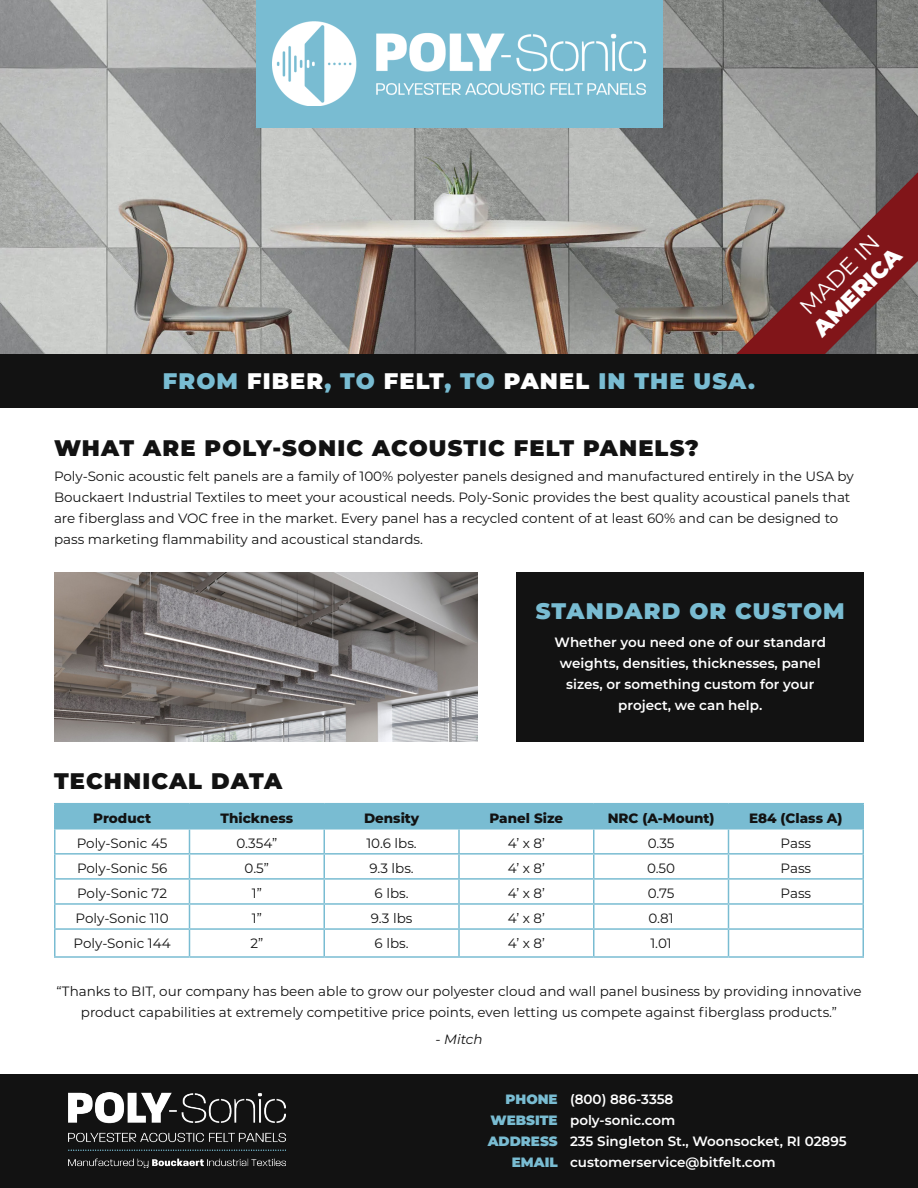
<style>
.page{position:relative;width:918px;height:1188px;background:#fff}
.page>*{position:absolute;margin:0;border:0;box-sizing:border-box;transform-origin:0 0}
.t1{font:900 22.5px "Montserrat";letter-spacing:.05em;color:#121212}
.t2{font:900 22.5px "Montserrat";letter-spacing:.05em;color:#79bcd2}
.t3{font:900 22.5px "Montserrat";color:#fff}
.t4{font:22.5px "Montserrat";color:#fff}
.t5{font:13.5px/21px "Montserrat";color:#121212}
.t6{font:600 13.5px/21px "Montserrat";color:#fff;text-align:center}
.t7{font:800 13.5px "Montserrat";color:#121212}
.t8{font:900 13.5px "Montserrat";color:#79bcd2}
.t9{font:italic 13.5px "Montserrat";letter-spacing:-.005em;color:#121212}
.s1{color:#fff}
</style>
<div class="page">
<img style="left:0;top:0;width:918px;height:354px">
<svg style="left:699px;top:172px;width:219px;height:182px;background:#876563"></svg>
<div style="left:256px;top:0;width:406px;height:128px;background:#79bcd2"></div>
<img style="left:272px;top:22px;width:374px;height:84px">
<div style="left:0;top:1075px;width:918px;height:113px;background:#121212"></div>
<hr style="left:54px;top:803px;width:135px;height:1px;background:#79bcd2">
<hr style="left:54px;top:804px;width:2px;height:24px;background:#79bcd2">
<hr style="left:189px;top:803px;width:135px;height:1px;background:#79bcd2">
<hr style="left:324px;top:803px;width:135px;height:1px;background:#79bcd2">
<hr style="left:459px;top:803px;width:135px;height:1px;background:#79bcd2">
<hr style="left:594px;top:803px;width:134px;height:1px;background:#79bcd2">
<hr style="left:729px;top:803px;width:135px;height:1px;background:#79bcd2">
<hr style="left:862px;top:804px;width:2px;height:24px;background:#79bcd2">
<hr style="left:54px;top:828px;width:135px;height:2px;background:#79bcd2">
<hr style="left:729px;top:828px;width:135px;height:2px;background:#79bcd2">
<hr style="left:54px;top:830px;width:2px;height:23px;background:#79bcd2">
<hr style="left:862px;top:830px;width:2px;height:23px;background:#79bcd2">
<hr style="left:54px;top:853px;width:135px;height:2px;background:#79bcd2">
<hr style="left:54px;top:855px;width:2px;height:23px;background:#79bcd2">
<hr style="left:729px;top:853px;width:135px;height:2px;background:#79bcd2">
<hr style="left:862px;top:855px;width:2px;height:23px;background:#79bcd2">
<hr style="left:54px;top:878px;width:135px;height:2px;background:#79bcd2">
<hr style="left:54px;top:880px;width:2px;height:23px;background:#79bcd2">
<hr style="left:729px;top:878px;width:135px;height:2px;background:#79bcd2">
<hr style="left:862px;top:880px;width:2px;height:23px;background:#79bcd2">
<hr style="left:54px;top:903px;width:135px;height:2px;background:#79bcd2">
<hr style="left:54px;top:905px;width:2px;height:23px;background:#79bcd2">
<hr style="left:729px;top:903px;width:135px;height:2px;background:#79bcd2">
<hr style="left:862px;top:905px;width:2px;height:23px;background:#79bcd2">
<hr style="left:54px;top:928px;width:135px;height:2px;background:#79bcd2">
<hr style="left:54px;top:930px;width:2px;height:26px;background:#79bcd2">
<hr style="left:729px;top:928px;width:135px;height:2px;background:#79bcd2">
<svg style="left:55px;top:804px;width:808px;height:152px"></svg>
<hr style="left:862px;top:930px;width:2px;height:26px;background:#79bcd2">
<hr style="left:54px;top:956px;width:135px;height:2px;background:#79bcd2">
<hr style="left:189px;top:956px;width:135px;height:2px;background:#79bcd2">
<hr style="left:324px;top:956px;width:135px;height:2px;background:#79bcd2">
<hr style="left:459px;top:956px;width:135px;height:2px;background:#79bcd2">
<hr style="left:594px;top:956px;width:134px;height:2px;background:#79bcd2">
<hr style="left:729px;top:956px;width:135px;height:2px;background:#79bcd2">
<div style="left:517px;top:573px;width:347px;height:169px;background:#121212"></div>
<img style="left:54px;top:573px;width:424px;height:169px">
<div style="left:0;top:354px;width:918px;height:54px;background:#121212"></div>
<img style="left:69px;top:1093px;width:217px;height:75px">
<p class="t2" style="left:163px;top:366px;width:594px">FROM <span class="s1">FIBER</span>, TO <span class="s1">FELT</span>, TO <span class="s1">PANEL</span> IN THE USA.</p>
<p class="t4" style="left:793px;top:300px;width:104px;rotate:-45deg">MADE IN</p>
<p class="t3" style="left:806px;top:322px;width:116px;rotate:-45deg">AMERICA</p>
<p class="t1" style="left:54px;top:433px;width:646px">WHAT ARE POLY-SONIC ACOUSTIC FELT PANELS?</p>
<p class="t5" style="left:54px;top:465px;width:801px">Poly-Sonic acoustic felt panels are a family of 100% polyester panels designed and manufactured entirely in the USA by Bouckaert Industrial Textiles to meet your acoustical needs. Poly-Sonic provides the best quality acoustical panels that are fiberglass and VOC free in the market. Every panel has a recycled content of at least 60% and can be designed to pass marketing flammability and acoustical standards.</p>
<p class="t2" style="left:536px;top:596px;width:310px">STANDARD OR CUSTOM</p>
<p class="t6" style="left:555px;top:631px;width:273px">Whether you need one of our standard weights, densities, thicknesses, panel sizes, or something custom for your project, we can help.</p>
<p class="t1" style="left:54px;top:766px;width:230px">TECHNICAL DATA</p>
<p class="t7" style="left:93px;top:809px;width:59px">Product</p>
<p class="t7" style="left:221px;top:809px;width:74px">Thickness</p>
<p class="t7" style="left:364px;top:809px;width:57px">Density</p>
<p class="t7" style="left:490px;top:809px;width:75px">Panel Size</p>
<p class="t7" style="left:608px;top:809px;width:108px">NRC (A-Mount)</p>
<p class="t7" style="left:749px;top:809px;width:95px">E84 (Class A)</p>
<p class="t5" style="left:77px;top:832px;width:92px">Poly-Sonic 45</p>
<p class="t5" style="left:236px;top:832px;width:42px">0.354”</p>
<p class="t5" style="left:366px;top:832px;width:52px">10.6 lbs.</p>
<p class="t5" style="left:508px;top:832px;width:39px">4’ x 8’</p>
<p class="t5" style="left:648px;top:832px;width:28px">0.35</p>
<p class="t5" style="left:781px;top:832px;width:32px">Pass</p>
<p class="t5" style="left:77px;top:857px;width:92px">Poly-Sonic 56</p>
<p class="t5" style="left:245px;top:857px;width:26px">0.5”</p>
<p class="t5" style="left:369px;top:857px;width:46px">9.3 lbs.</p>
<p class="t5" style="left:508px;top:857px;width:39px">4’ x 8’</p>
<p class="t5" style="left:647px;top:857px;width:30px">0.50</p>
<p class="t5" style="left:781px;top:857px;width:32px">Pass</p>
<p class="t5" style="left:77px;top:882px;width:91px">Poly-Sonic 72</p>
<p class="t5" style="left:252px;top:882px;width:12px">1”</p>
<p class="t5" style="left:375px;top:882px;width:36px">6 lbs.</p>
<p class="t5" style="left:508px;top:882px;width:39px">4’ x 8’</p>
<p class="t5" style="left:648px;top:882px;width:28px">0.75</p>
<p class="t5" style="left:781px;top:882px;width:32px">Pass</p>
<p class="t5" style="left:76px;top:907px;width:95px">Poly-Sonic 110</p>
<p class="t5" style="left:252px;top:907px;width:12px">1”</p>
<p class="t5" style="left:371px;top:907px;width:43px">9.3 lbs</p>
<p class="t5" style="left:508px;top:907px;width:39px">4’ x 8’</p>
<p class="t5" style="left:648px;top:907px;width:27px">0.81</p>
<p class="t5" style="left:74px;top:932px;width:99px">Poly-Sonic 144</p>
<p class="t5" style="left:250px;top:932px;width:14px">2”</p>
<p class="t5" style="left:375px;top:932px;width:36px">6 lbs.</p>
<p class="t5" style="left:508px;top:932px;width:39px">4’ x 8’</p>
<p class="t5" style="left:650px;top:932px;width:23px">1.01</p>
<p class="t5" style="left:56px;top:981px;width:807px;text-align:center">“Thanks to BIT, our company has been able to grow our polyester cloud and wall panel business by providing innovative product capabilities at extremely competitive price points, even letting us compete against fiberglass products.”</p>
<p class="t9" style="left:435px;top:1030px;width:49px">- Mitch</p>
<p class="t8" style="left:506px;top:1090px;width:54px">PHONE</p>
<p class="t8" style="left:491px;top:1111px;width:69px">WEBSITE</p>
<p class="t8" style="left:488px;top:1132px;width:72px">ADDRESS</p>
<p class="t8" style="left:512px;top:1153px;width:47px">EMAIL</p>
<p class="t6" style="left:570px;top:1089px;width:105px">(800) 886-3358</p>
<p class="t6" style="left:570px;top:1110px;width:107px">poly-sonic.com</p>
<p class="t6" style="left:570px;top:1131px;width:278px">235 Singleton St., Woonsocket, RI 02895</p>
<p class="t6" style="left:570px;top:1152px;width:207px">customerservice@bitfelt.com</p>
</div>
